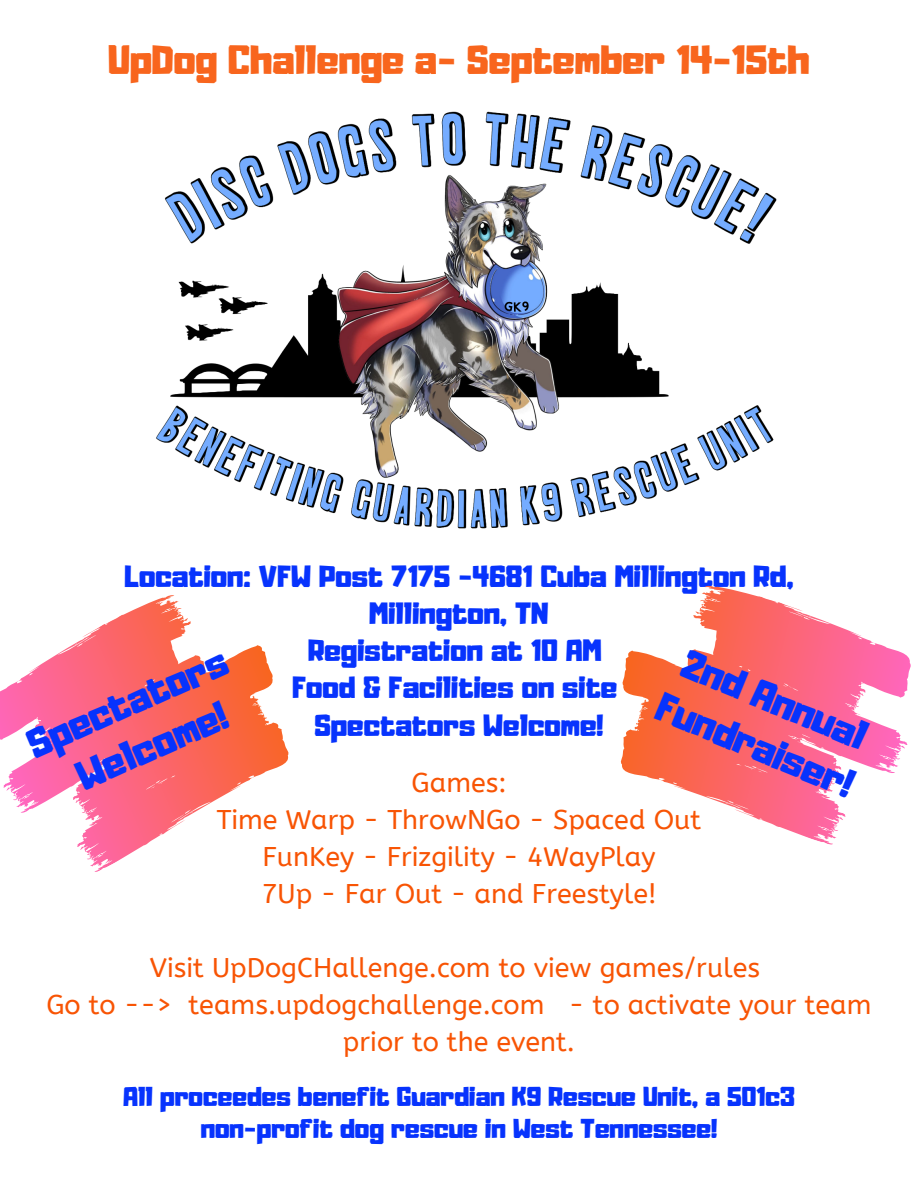
<style>
.page{position:relative;width:918px;height:1188px;background:#fff}
.page>*{position:absolute;margin:0;border:0;box-sizing:border-box;transform-origin:0 0}
.t1{font:36px/49.5px "Adumu";color:#0733fd;text-align:center}
.t2{font:36px "Adumu";color:#f8651d}
.t3{font:27px/37.2px "A Bee Zee";color:#f85404;text-align:center}
.t4{font:27px/37.2px "Adumu";color:#0733fd;text-align:center}
.t5{font:24px/32.7px "Adumu";color:#0733fd;text-align:center}
</style>
<div class="page">
<img style="left:156px;top:111px;width:621px;height:418px">
<svg style="left:0;top:595px;width:289px;height:277px"></svg>
<svg style="left:620px;top:585px;width:291px;height:260px"></svg>
<div style="left:630px;top:265px;width:133px;height:80px;background:#fff"></div>
<h1 class="t2" style="left:108px;top:29px;width:703px">UpDog Challenge a- September 14-15th</h1>
<p class="t4" style="left:124px;top:556px;width:671px">Location: VFW Post 7175 -4681 Cuba Millington Rd,<br>Millington, TN<br>Registration at 10 AM<br>Food &amp; Facilities on site<br>Spectators Welcome!</p>
<p class="t3" style="left:217px;top:764px;width:486px">Games:<br>Time Warp - ThrowNGo - Spaced Out<br>FunKey - Frizgility - 4WayPlay<br>7Up - Far Out - and Freestyle!</p>
<h1 class="t1" style="left:18px;top:721px;width:216px;rotate:-24deg">Spectators<br>Welcome!</h1>
<h1 class="t1" style="left:689px;top:633px;width:211px;text-align:left;rotate:23deg">2nd Annual<br>Fundraiser!</h1>
<p class="t3" style="left:46px;top:950px;width:827px">Visit UpDogCHallenge.com to view games/rules<br>Go to --&gt; teams.updogchallenge.com - to activate your team prior to the event.</p>
<p class="t5" style="left:123px;top:1078px;width:673px">All proceedes benefit Guardian K9 Rescue Unit, a 501c3 non-profit dog rescue in West Tennessee!</p>
</div>
